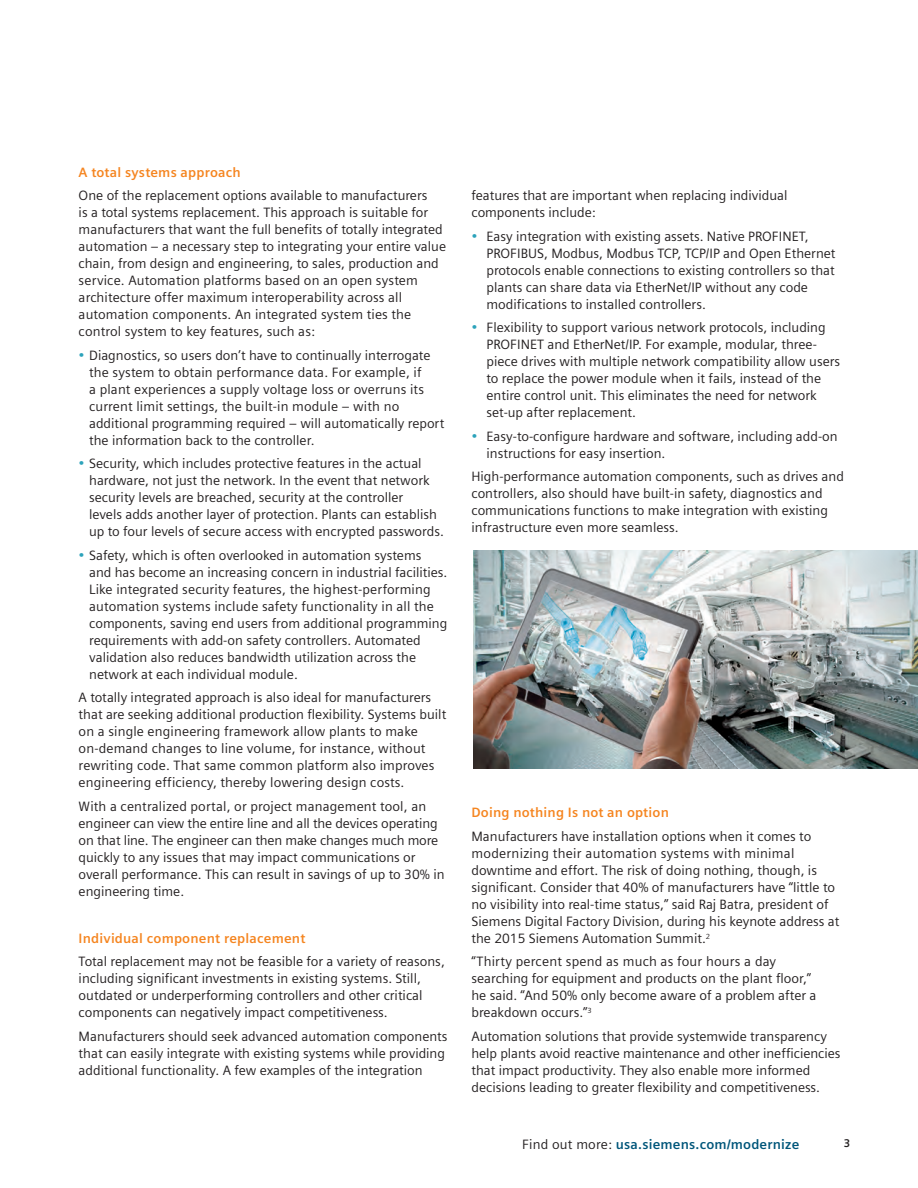
<style>
.page{position:relative;width:918px;height:1188px;background:#fff}
.page>*{position:absolute;margin:0;border:0;box-sizing:border-box;transform-origin:0 0}
._04__Copy___9pt_4mm{font:13.5px/17px "Siemens Sans OT";color:#231f20}
._04__Copy___9pt_4mm-2{font:700 13.5px "Siemens Sans OT";letter-spacing:.015em;color:#f58520}
._04__Copy___9pt_4mm-3{font:700 13.5px "Siemens Sans OT";letter-spacing:.015em;color:#00567a}
._08__Page_7_5pt_3_5m{font:700 11.25px "Siemens Sans OT";color:#231f20}
.s1{color:#2da3bb}
.s2{font-weight:400;color:#231f20}
</style>
<div class="page">
<img style="left:473px;top:550px;width:445px;height:218px">
<p class="_04__Copy___9pt_4mm-2" style="left:79px;top:164px;width:164px">A total systems approach</p>
<p class="_04__Copy___9pt_4mm" style="left:79px;top:187px;width:369px">One of the replacement options available to manufacturers<br>is a total systems replacement. This approach is suitable for manufacturers that want the full benefits of totally integrated automation – a necessary step to integrating your entire value chain, from design and engineering, to sales, production and service. Automation platforms based on an open system architecture offer maximum interoperability across all automation components. An integrated system ties the control system to key features, such as:</p>
<p class="_04__Copy___9pt_4mm" style="left:89px;top:347px;width:357px;text-indent:-11px"><span class="s1">•</span> Diagnostics, so users don’t have to continually interrogate the system to obtain performance data. For example, if<br>a plant experiences a supply voltage loss or overruns its current limit settings, the built-in module – with no additional programming required – will automatically report the information back to the controller.</p>
<p class="_04__Copy___9pt_4mm" style="left:89px;top:455px;width:356px;text-indent:-10px"><span class="s1">•</span> Security, which includes protective features in the actual hardware, not just the network. In the event that network security levels are breached, security at the controller<br>levels adds another layer of protection. Plants can establish up to four levels of secure access with encrypted passwords.</p>
<p class="_04__Copy___9pt_4mm" style="left:89px;top:547px;width:360px;text-indent:-11px"><span class="s1">•</span> Safety, which is often overlooked in automation systems<br>and has become an increasing concern in industrial facilities.<br>Like integrated security features, the highest-performing automation systems include safety functionality in all the components, saving end users from additional programming requirements with add-on safety controllers. Automated validation also reduces bandwidth utilization across the network at each individual module.</p>
<p class="_04__Copy___9pt_4mm" style="left:79px;top:689px;width:369px">A totally integrated approach is also ideal for manufacturers that are seeking additional production flexibility. Systems built on a single engineering framework allow plants to make on-demand changes to line volume, for instance, without rewriting code. That same common platform also improves engineering efficiency, thereby lowering design costs.</p>
<p class="_04__Copy___9pt_4mm" style="left:79px;top:798px;width:367px">With a centralized portal, or project management tool, an engineer can view the entire line and all the devices operating on that line. The engineer can then make changes much more quickly to any issues that may impact communications or overall performance. This can result in savings of up to 30% in engineering time.</p>
<p class="_04__Copy___9pt_4mm-2" style="left:79px;top:930px;width:228px">Individual component replacement</p>
<p class="_04__Copy___9pt_4mm" style="left:79px;top:953px;width:368px">Total replacement may not be feasible for a variety of reasons, including significant investments in existing systems. Still, outdated or underperforming controllers and other critical components can negatively impact competitiveness.</p>
<p class="_04__Copy___9pt_4mm" style="left:79px;top:1028px;width:370px">Manufacturers should seek advanced automation components that can easily integrate with existing systems while providing additional functionality. A few examples of the integration</p>
<p class="_04__Copy___9pt_4mm" style="left:471px;top:187px;width:318px">features that are important when replacing individual components include:</p>
<p class="_04__Copy___9pt_4mm" style="left:486px;top:227px;width:350px;text-indent:-15px"><span class="s1">•</span> Easy integration with existing assets. Native PROFINET, PROFIBUS, Modbus, Modbus TCP, TCP/IP and Open Ethernet protocols enable connections to existing controllers so that plants can share data via EtherNet/IP without any code modifications to installed controllers.</p>
<p class="_04__Copy___9pt_4mm" style="left:486px;top:319px;width:355px;text-indent:-15px"><span class="s1">•</span> Flexibility to support various network protocols, including PROFINET and EtherNet/IP. For example, modular, three&shy;piece drives with multiple network compatibility allow users to replace the power module when it fails, instead of the entire control unit. This eliminates the need for network set-up after replacement.</p>
<p class="_04__Copy___9pt_4mm" style="left:486px;top:428px;width:353px;text-indent:-15px"><span class="s1">•</span> Easy-to-configure hardware and software, including add-on instructions for easy insertion.</p>
<p class="_04__Copy___9pt_4mm" style="left:471px;top:468px;width:374px">High-performance automation components, such as drives and controllers, also should have built-in safety, diagnostics and communications functions to make integration with existing infrastructure even more seamless.</p>
<p class="_04__Copy___9pt_4mm-2" style="left:471px;top:805px;width:199px">Doing nothing Is not an option</p>
<p class="_04__Copy___9pt_4mm" style="left:471px;top:828px;width:369px">Manufacturers have installation options when it comes to modernizing their automation systems with minimal downtime and effort. The risk of doing nothing, though, is significant. Consider that 40% of manufacturers have “little to no visibility into real-time status,” said Raj Batra, president of Siemens Digital Factory Division, during his keynote address at the 2015 Siemens Automation Summit.<sup>2</sup></p>
<p class="_04__Copy___9pt_4mm" style="left:471px;top:953px;width:347px">“Thirty percent spend as much as four hours a day searching for equipment and products on the plant floor,” he said. “And 50% only become aware of a problem after a breakdown occurs.”<sup>3</sup></p>
<p class="_04__Copy___9pt_4mm" style="left:471px;top:1028px;width:370px">Automation solutions that provide systemwide transparency help plants avoid reactive maintenance and other inefficiencies that impact productivity. They also enable more informed decisions leading to greater flexibility and competitiveness.</p>
<p class="_04__Copy___9pt_4mm-3" style="left:522px;top:1136px;width:279px"><span class="s2">Find out more:</span> usa.siemens.com/modernize</p>
<p class="_08__Page_7_5pt_3_5m" style="left:844px;top:1137px;width:8px">3</p>
</div>
